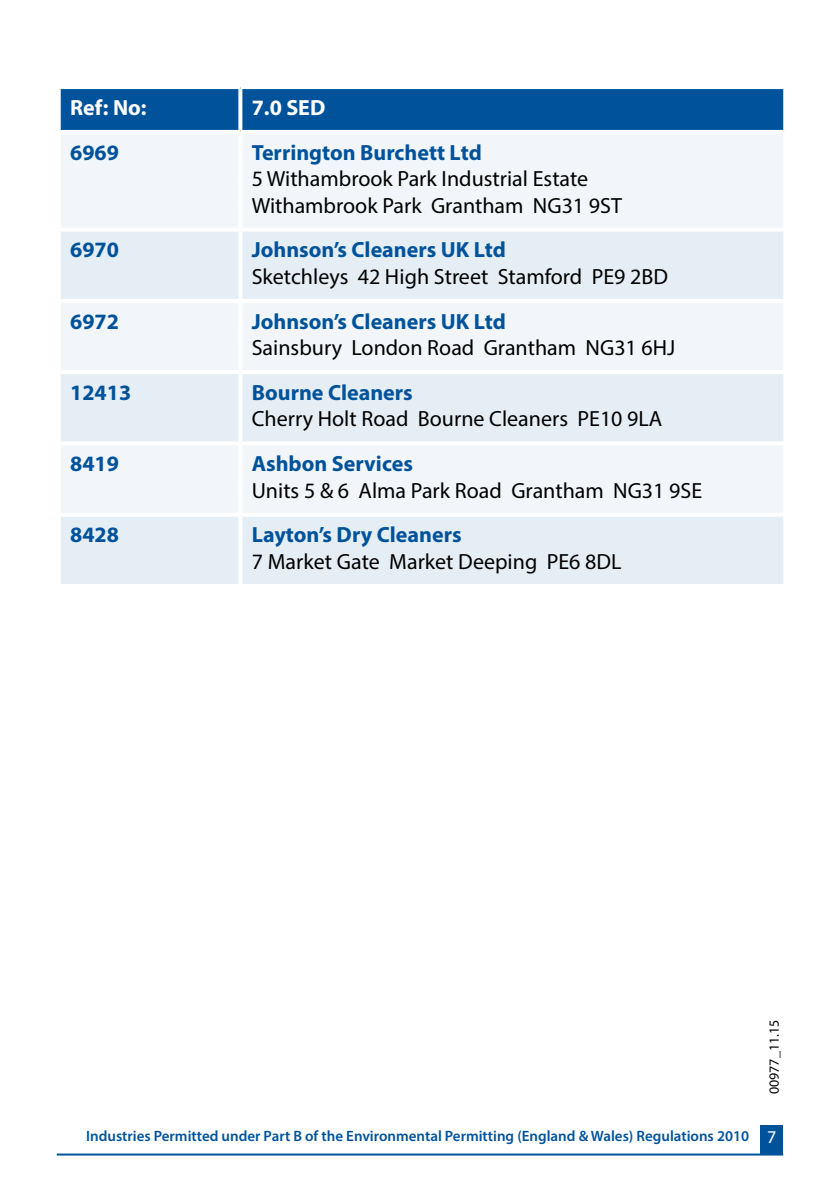
<style>
.page{position:relative;width:840px;height:1191px;background:#fff}
.page>*{position:absolute;margin:0;border:0;box-sizing:border-box;transform-origin:0 0}
.t1{font:22px/26.4px "Myriad Pro";color:#000}
.t2{font:700 22px "Myriad Pro";color:#00539b}
.t3{font:700 22px "Myriad Pro";color:#fff}
.t4{font:600 15px "Myriad Pro";color:#00539b}
.t5{font:14px "Myriad Pro";color:#000}
.s1{font-weight:400;font-size:18px;color:#fff}
</style>
<div class="page">
<div style="left:760px;top:1125px;width:22px;height:29px;background:#00539b"></div>
<hr style="left:57px;top:1153px;width:725px;height:2px;background:#00539b">
<div style="left:61px;top:89px;width:721px;height:41px;background:#00539b"></div>
<div style="left:61px;top:134px;width:721px;height:93px;background:#f2f6fa"></div>
<svg style="left:61px;top:232px;width:721px;height:352px;fill:#e6eef5"></svg>
<svg style="left:59px;top:89px;width:2px;height:41px"></svg>
<svg style="left:238px;top:89px;width:4px;height:41px"></svg>
<svg style="left:782px;top:89px;width:3px;height:41px"></svg>
<hr style="left:238px;top:134px;width:4px;height:94px;background:#fff">
<hr style="left:238px;top:232px;width:4px;height:67px;background:#fff">
<svg style="left:782px;top:232px;width:1px;height:67px"></svg>
<hr style="left:57px;top:299px;width:183px;height:4px;background:#fff">
<hr style="left:240px;top:299px;width:546px;height:4px;background:#fff">
<hr style="left:238px;top:303px;width:4px;height:67px;background:#fff">
<hr style="left:57px;top:370px;width:183px;height:4px;background:#fff">
<hr style="left:240px;top:370px;width:546px;height:4px;background:#fff">
<hr style="left:238px;top:374px;width:4px;height:67px;background:#fff">
<svg style="left:782px;top:374px;width:1px;height:67px"></svg>
<hr style="left:57px;top:441px;width:183px;height:4px;background:#fff">
<hr style="left:240px;top:441px;width:546px;height:4px;background:#fff">
<hr style="left:238px;top:445px;width:4px;height:68px;background:#fff">
<hr style="left:57px;top:513px;width:183px;height:4px;background:#fff">
<hr style="left:240px;top:513px;width:546px;height:4px;background:#fff">
<hr style="left:238px;top:517px;width:4px;height:67px;background:#fff">
<svg style="left:782px;top:517px;width:1px;height:67px"></svg>
<p class="t3" style="left:70px;top:93px;width:78px">Ref: No:</p>
<p class="t3" style="left:251px;top:93px;width:75px">7.0 SED</p>
<p class="t2" style="left:70px;top:138px;width:50px">6969</p>
<p class="t2" style="left:251px;top:138px;width:231px">Terrington Burchett Ltd</p>
<p class="t1" style="left:251px;top:165px;width:371px">5 Withambrook Park Industrial Estate<br>Withambrook Park Grantham NG31 9ST</p>
<p class="t2" style="left:70px;top:236px;width:50px">6970</p>
<p class="t2" style="left:251px;top:236px;width:256px">Johnson’s Cleaners UK Ltd</p>
<p class="t1" style="left:251px;top:263px;width:417px">Sketchleys 42 High Street Stamford PE9 2BD</p>
<p class="t2" style="left:70px;top:307px;width:50px">6972</p>
<p class="t2" style="left:251px;top:307px;width:256px">Johnson’s Cleaners UK Ltd</p>
<p class="t1" style="left:251px;top:334px;width:425px">Sainsbury London Road Grantham NG31 6HJ</p>
<p class="t2" style="left:70px;top:378px;width:63px">12413</p>
<p class="t2" style="left:251px;top:378px;width:162px">Bourne Cleaners</p>
<p class="t1" style="left:251px;top:405px;width:412px">Cherry Holt Road Bourne Cleaners PE10 9LA</p>
<p class="t2" style="left:70px;top:449px;width:50px">8419</p>
<p class="t2" style="left:251px;top:449px;width:162px">Ashbon Services</p>
<p class="t1" style="left:251px;top:477px;width:452px">Units 5 &amp; 6 Alma Park Road Grantham NG31 9SE</p>
<p class="t2" style="left:70px;top:521px;width:50px">8428</p>
<p class="t2" style="left:251px;top:521px;width:211px">Layton’s Dry Cleaners</p>
<p class="t1" style="left:251px;top:548px;width:371px">7 Market Gate Market Deeping PE6 8DL</p>
<p class="t5" style="left:765px;top:1094px;width:76px;rotate:-90deg">00977_11.15</p>
<p class="t4" style="left:86px;top:1126px;width:691px">Industries Permitted under Part B of the Environmental Permitting (England &amp; Wales) Regulations 2010 <span class="s1">7</span></p>
</div>
